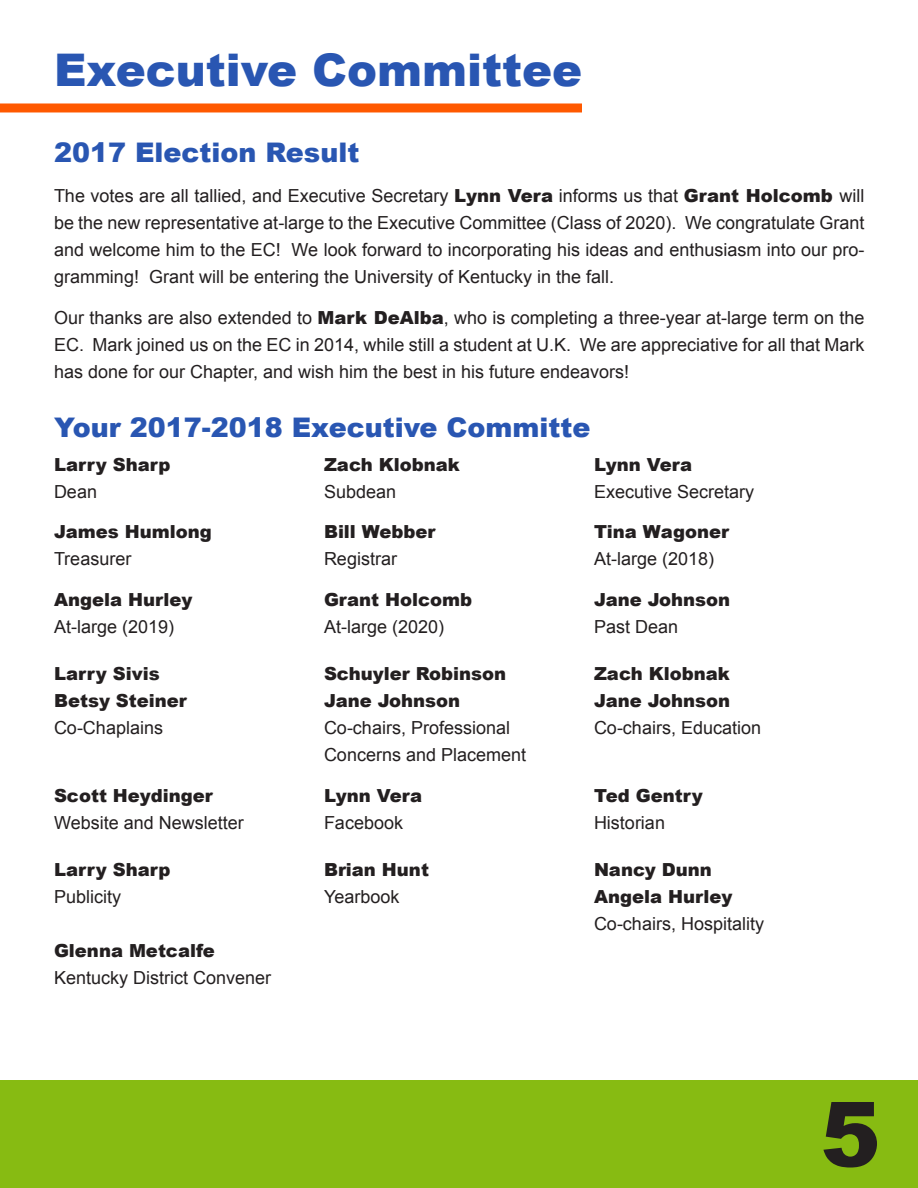
<style>
.page{position:relative;width:918px;height:1188px;background:#fff}
.page>*{position:absolute;margin:0;border:0;box-sizing:border-box;transform-origin:0 0}
.t1{font:900 90px "Arial";color:#231f20}
.t2{font:900 45px "Arial";color:#2956b2}
.t3{font:900 27px "Arial";color:#2956b2}
.t4{font:18px/27px "Arial";color:#231f20;text-align:justify}
.t5{font:900 18px "Arial";color:#231f20}
.s1{font-weight:900}
</style>
<div class="page">
<div style="left:0;top:103px;width:582px;height:9px;background:#ff5900"></div>
<div style="left:0;top:1080px;width:918px;height:108px;background:#87bb12"></div>
<p class="t2" style="left:54px;top:37px;width:530px">Executive Committee</p>
<p class="t3" style="left:54px;top:133px;width:307px">2017 Election Result</p>
<p class="t4" style="left:54px;top:183px;width:812px">The votes are all tallied, and Executive Secretary <span class="s1">Lynn Vera</span> informs us that <span class="s1">Grant Holcomb</span> will be the new representative at-large to the Executive Committee (Class of 2020). We congratulate Grant and welcome him to the EC! We look forward to incorporating his ideas and enthusiasm into our pro&shy;gramming! Grant will be entering the University of Kentucky in the fall.</p>
<p class="t4" style="left:54px;top:304px;width:812px">Our thanks are also extended to <span class="s1">Mark DeAlba</span>, who is completing a three-year at-large term on the EC. Mark joined us on the EC in 2014, while still a student at U.K. We are appreciative for all that Mark has done for our Chapter, and wish him the best in his future endeavors!</p>
<p class="t3" style="left:54px;top:408px;width:538px">Your 2017-2018 Executive Committe</p>
<p class="t5" style="left:54px;top:451px;width:118px">Larry Sharp</p>
<p class="t5" style="left:324px;top:451px;width:137px">Zach Klobnak</p>
<p class="t5" style="left:594px;top:451px;width:100px">Lynn Vera</p>
<p class="t4" style="left:54px;top:478px;width:45px">Dean</p>
<p class="t4" style="left:324px;top:478px;width:74px">Subdean</p>
<p class="t4" style="left:594px;top:478px;width:162px">Executive Secretary</p>
<p class="t5" style="left:54px;top:519px;width:159px">James Humlong</p>
<p class="t5" style="left:324px;top:519px;width:113px">Bill Webber</p>
<p class="t5" style="left:594px;top:519px;width:137px">Tina Wagoner</p>
<p class="t4" style="left:54px;top:546px;width:79px">Treasurer</p>
<p class="t4" style="left:324px;top:546px;width:75px">Registrar</p>
<p class="t4" style="left:594px;top:546px;width:122px">At-large (2018)</p>
<p class="t5" style="left:54px;top:586px;width:140px">Angela Hurley</p>
<p class="t5" style="left:324px;top:586px;width:150px">Grant Holcomb</p>
<p class="t5" style="left:594px;top:586px;width:138px">Jane Johnson</p>
<p class="t4" style="left:54px;top:613px;width:122px">At-large (2019)</p>
<p class="t4" style="left:324px;top:613px;width:122px">At-large (2020)</p>
<p class="t4" style="left:594px;top:613px;width:86px">Past Dean</p>
<p class="t5" style="left:54px;top:661px;width:107px">Larry Sivis</p>
<p class="t5" style="left:324px;top:661px;width:184px">Schuyler Robinson</p>
<p class="t5" style="left:594px;top:661px;width:137px">Zach Klobnak</p>
<p class="t5" style="left:54px;top:688px;width:134px">Betsy Steiner</p>
<p class="t5" style="left:324px;top:688px;width:138px">Jane Johnson</p>
<p class="t5" style="left:594px;top:688px;width:138px">Jane Johnson</p>
<p class="t4" style="left:54px;top:715px;width:111px">Co-Chaplains</p>
<p class="t4" style="left:324px;top:715px;width:188px">Co-chairs, Professional</p>
<p class="t4" style="left:594px;top:715px;width:169px">Co-chairs, Education</p>
<p class="t4" style="left:324px;top:742px;width:204px">Concerns and Placement</p>
<p class="t5" style="left:54px;top:782px;width:160px">Scott Heydinger</p>
<p class="t5" style="left:324px;top:782px;width:100px">Lynn Vera</p>
<p class="t5" style="left:594px;top:782px;width:110px">Ted Gentry</p>
<p class="t4" style="left:54px;top:809px;width:191px">Website and Newsletter</p>
<p class="t4" style="left:324px;top:809px;width:81px">Facebook</p>
<p class="t4" style="left:594px;top:809px;width:73px">Historian</p>
<p class="t5" style="left:54px;top:856px;width:118px">Larry Sharp</p>
<p class="t5" style="left:324px;top:856px;width:106px">Brian Hunt</p>
<p class="t5" style="left:594px;top:856px;width:119px">Nancy Dunn</p>
<p class="t4" style="left:54px;top:883px;width:69px">Publicity</p>
<p class="t4" style="left:324px;top:883px;width:77px">Yearbook</p>
<p class="t5" style="left:594px;top:883px;width:140px">Angela Hurley</p>
<p class="t4" style="left:594px;top:910px;width:172px">Co-chairs, Hospitality</p>
<p class="t5" style="left:54px;top:937px;width:162px">Glenna Metcalfe</p>
<p class="t4" style="left:54px;top:964px;width:219px">Kentucky District Convener</p>
<p class="t1" style="left:820px;top:1069px;width:62px">5</p>
</div>
